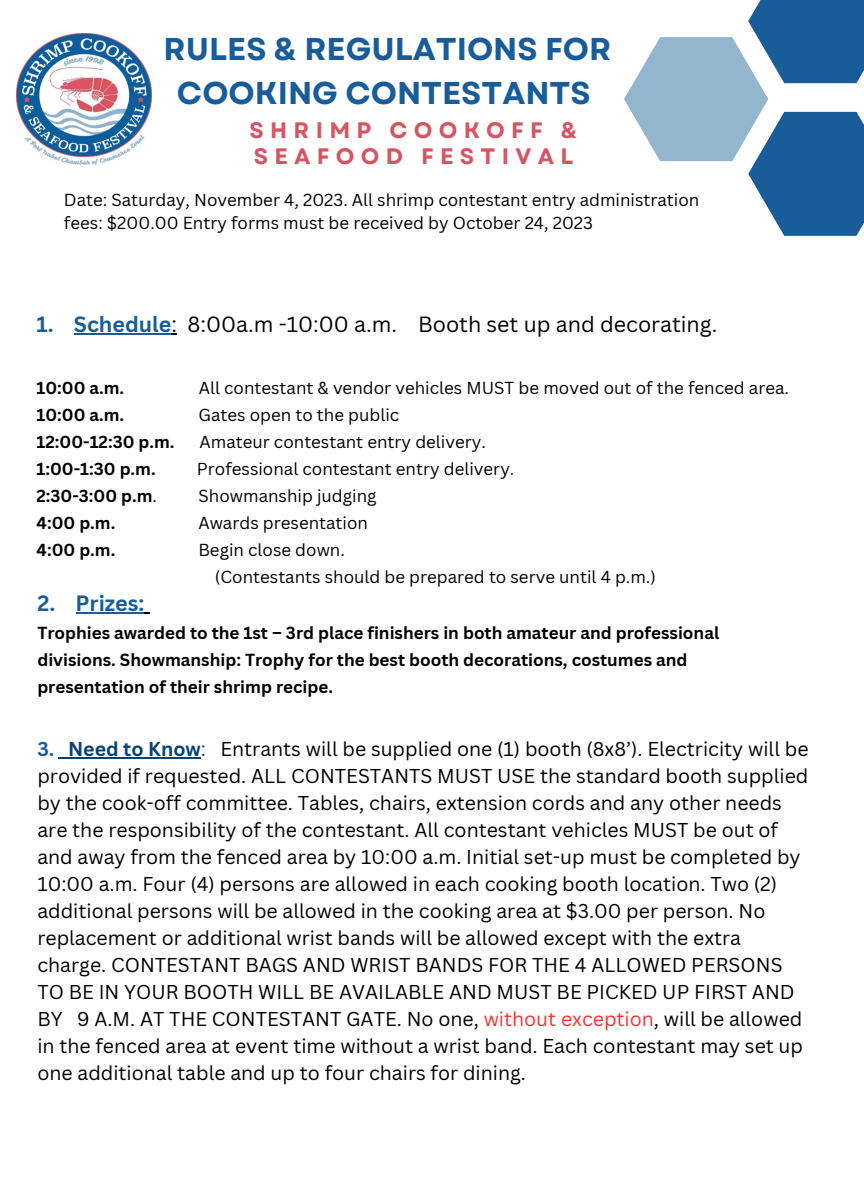
<style>
.page{position:relative;width:864px;height:1188px;background:#fff}
.page>*{position:absolute;margin:0;border:0;box-sizing:border-box;transform-origin:0 0}
.t1{font:700 31.5px/43.8px "Garet";color:#185d9a;text-align:center}
.t2{font:700 22.35px/25.8px "Garet";letter-spacing:.28em;color:#d65562}
.t3{font:700 21.6px "Canva Sans";color:#185d9a}
.t4{font:21.45px "Canva Sans";color:#000}
.t5{font:19.5px/27px "Canva Sans";color:#000}
.t6{font:16.95px/23.2px "Canva Sans";color:#000}
.t7{font:700 16.95px/27px "Canva Sans";color:#000}
.s1{font-weight:700;color:#185d9a}
.s2{font-weight:400}
.s3{font-weight:700;color:#074276}
.s4{color:#074276}
.s5{color:#ff3131}
</style>
<div class="page">
<div style="left:748px;top:0;width:116px;height:83px;background:#185d9a"></div>
<svg style="left:624px;top:37px;width:240px;height:199px"></svg>
<hr style="left:74px;top:334px;width:97px;height:1px;background:#185d9a">
<img style="left:17px;top:34px;width:135px;height:130px">
<hr style="left:76px;top:612px;width:69px;height:1px;background:#185d9a">
<hr style="left:68px;top:757px;width:133px;height:1px;background:#074276">
<p class="t1" style="left:164px;top:27px;width:449px">RULES &amp; REGULATIONS FOR<br>COOKING CONTESTANTS</p>
<p class="t2" style="left:250px;top:118px;width:329px">SHRIMP COOKOFF &amp;<br>SEAFOOD FESTIVAL</p>
<p class="t6" style="left:64px;top:187px;width:637px">Date: Saturday, November 4, 2023. All shrimp contestant entry administration fees: $200.00 Entry forms must be received by October 24, 2023</p>
<p class="t4" style="left:37px;top:310px;width:682px"><span class="s1">1. Schedule</span>: 8:00a.m -10:00 a.m. Booth set up and decorating.</p>
<p class="t7" style="left:37px;top:374px;width:89px">10:00 a.m.</p>
<p class="t6" style="left:199px;top:376px;width:592px">All contestant &amp; vendor vehicles MUST be moved out of the fenced area.</p>
<p class="t7" style="left:37px;top:401px;width:89px">10:00 a.m.</p>
<p class="t6" style="left:198px;top:403px;width:202px">Gates open to the public</p>
<p class="t7" style="left:37px;top:428px;width:140px">12:00-12:30 p.m.</p>
<p class="t6" style="left:199px;top:430px;width:288px">Amateur contestant entry delivery.</p>
<p class="t7" style="left:37px;top:455px;width:121px">1:00-1:30 p.m.</p>
<p class="t6" style="left:197px;top:457px;width:319px">Professional contestant entry delivery.</p>
<p class="t7" style="left:37px;top:482px;width:122px">2:30-3:00 p.m<span class="s2">.</span></p>
<p class="t6" style="left:199px;top:484px;width:180px">Showmanship judging</p>
<p class="t7" style="left:37px;top:509px;width:80px">4:00 p.m.</p>
<p class="t6" style="left:198px;top:511px;width:171px">Awards presentation</p>
<p class="t7" style="left:37px;top:536px;width:80px">4:00 p.m.</p>
<p class="t6" style="left:198px;top:538px;width:148px">Begin close down.</p>
<p class="t6" style="left:215px;top:565px;width:442px">(Contestants should be prepared to serve until 4 p.m.)</p>
<p class="t3" style="left:37px;top:588px;width:109px">2. Prizes:</p>
<p class="t7" style="left:37px;top:619px;width:683px">Trophies awarded to the 1st – 3rd place finishers in both amateur and professional divisions. Showmanship: Trophy for the best booth decorations, costumes and presentation of their shrimp recipe.</p>
<p class="t5" style="left:37px;top:735px;width:773px"><span class="s1">3.</span> <span class="s3">Need to Know</span><span class="s4">:</span> Entrants will be supplied one (1) booth (8x8’). Electricity will be provided if requested. ALL CONTESTANTS MUST USE the standard booth supplied by the cook-off committee. Tables, chairs, extension cords and any other needs are the responsibility of the contestant. All contestant vehicles MUST be out of and away from the fenced area by 10:00 a.m. Initial set-up must be completed by 10:00 a.m. Four (4) persons are allowed in each cooking booth location. Two (2) additional persons will be allowed in the cooking area at $3.00 per person. No replacement or additional wrist bands will be allowed except with the extra charge. CONTESTANT BAGS AND WRIST BANDS FOR THE 4 ALLOWED PERSONS TO BE IN YOUR BOOTH WILL BE AVAILABLE AND MUST BE PICKED UP FIRST AND BY 9 A.M. AT THE CONTESTANT GATE. No one, <span class="s5">without exception</span>, will be allowed in the fenced area at event time without a wrist band. Each contestant may set up one additional table and up to four chairs for dining.</p>
</div>
